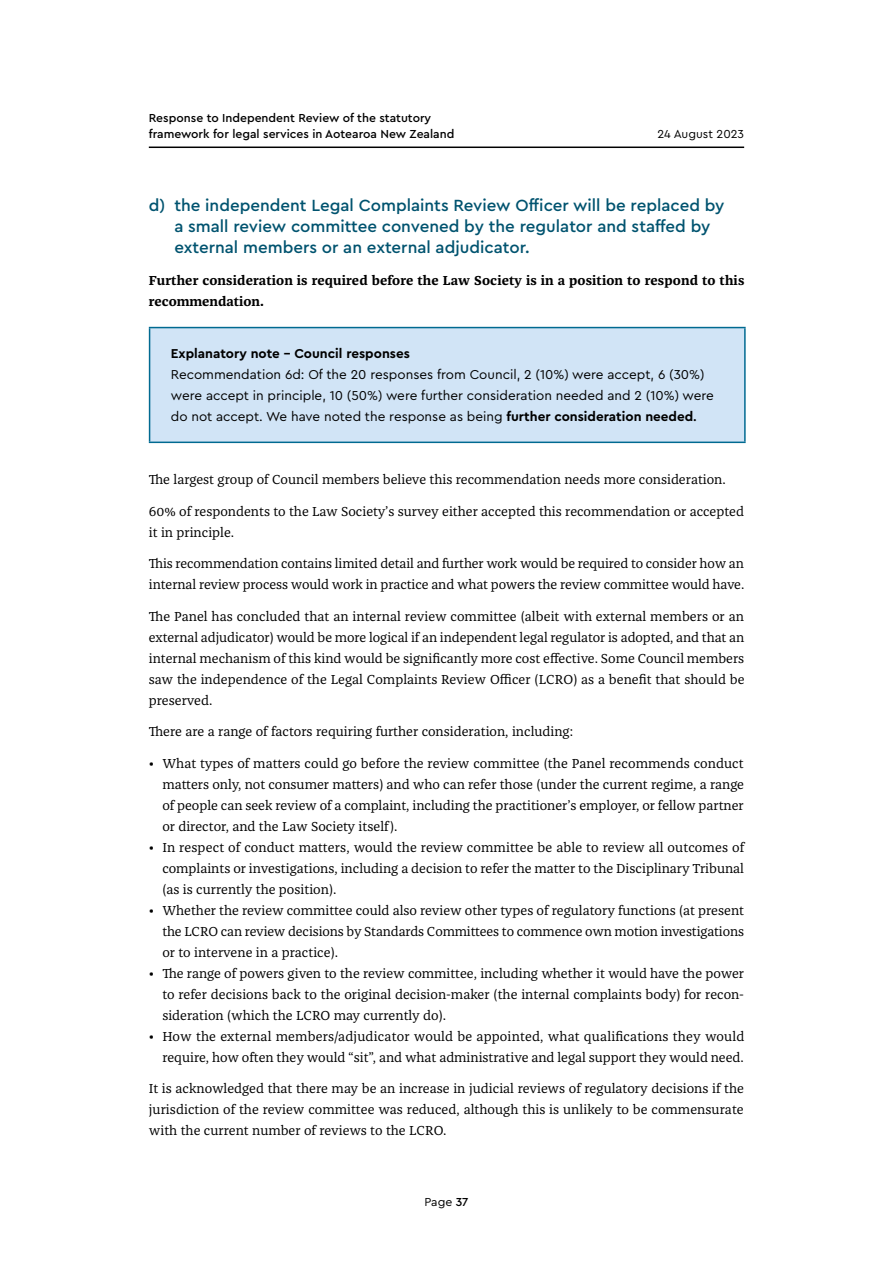
<style>
.page{position:relative;width:893px;height:1263px;background:#fff}
.page>*{position:absolute;margin:0;border:0;box-sizing:border-box;transform-origin:0 0}
.t1{font:500 16.95px/21px "Cera PRO";color:#00536f}
.Body__Serif{font:13.5px/21px "Franziska Pro";color:#000;text-align:justify}
.Table_text{font:13.5px/21px "Cera PRO";color:#000}
.Body__Serif-2{font:700 13.5px/21px "Franziska Pro";letter-spacing:.01em;color:#000}
.Table_text-2{font:700 13.5px "Cera PRO";color:#000}
.t2{font:500 12.15px/15.8px "Cera PRO";color:#000}
.t3{font:12.15px "Cera PRO";color:#000}
.s1{font-weight:700}
.s2{font-weight:500}
</style>
<div class="page">
<hr style="left:149px;top:147px;width:595px;height:1px;background:#000">
<div style="left:150px;top:328px;width:595px;height:114px;background:#d1e4f6"></div>
<hr style="left:149px;top:327px;width:597px;height:1px;background:#006a91">
<hr style="left:149px;top:328px;width:1px;height:114px;background:#006a91">
<hr style="left:744px;top:328px;width:2px;height:114px;background:#006a91">
<hr style="left:149px;top:442px;width:597px;height:1px;background:#006a91">
<p class="t2" style="left:149px;top:109px;width:307px">Response to Independent Review of the statutory framework for legal services in Aotearoa New Zealand</p>
<p class="t3" style="left:657px;top:125px;width:88px">24 August 2023</p>
<p class="t1" style="left:174px;top:194px;width:552px;text-indent:-26px">d) the independent Legal Complaints Review Officer will be replaced by a small review committee convened by the regulator and staffed by external members or an external adjudicator.</p>
<p class="Body__Serif-2" style="left:149px;top:269px;width:597px">Further consideration is required before the Law Society is in a position to respond to this recommendation.</p>
<p class="Table_text-2" style="left:171px;top:345px;width:241px">Explanatory note – Council responses</p>
<p class="Table_text" style="left:171px;top:363px;width:545px">Recommendation 6d: Of the 20 responses from Council, 2 (10%) were accept, 6 (30%) were accept in principle, 10 (50%) were further consideration needed and 2 (10%) were do not accept. We have noted the response as being <span class="s1">further consideration needed</span><span class="s2">.</span></p>
<p class="Body__Serif" style="left:149px;top:469px;width:578px">The largest group of Council members believe this recommendation needs more consideration.</p>
<p class="Body__Serif" style="left:149px;top:500px;width:597px">60% of respondents to the Law Society’s survey either accepted this recommendation or accepted it in principle.</p>
<p class="Body__Serif" style="left:149px;top:553px;width:597px">This recommendation contains limited detail and further work would be required to consider how an internal review process would work in practice and what powers the review committee would have.</p>
<p class="Body__Serif" style="left:149px;top:605px;width:597px">The Panel has concluded that an internal review committee (albeit with external members or an external adjudicator) would be more logical if an independent legal regulator is adopted, and that an internal mechanism of this kind would be significantly more cost effective. Some Council members saw the independence of the Legal Complaints Review Officer (LCRO) as a benefit that should be preserved.</p>
<p class="Body__Serif" style="left:149px;top:721px;width:426px">There are a range of factors requiring further consideration, including:</p>
<p class="Body__Serif" style="left:162px;top:752px;width:583px;text-indent:-14px">• What types of matters could go before the review committee (the Panel recommends conduct matters only, not consumer matters) and who can refer those (under the current regime, a range of people can seek review of a complaint, including the practitioner’s employer, or fellow partner or director, and the Law Society itself).</p>
<p class="Body__Serif" style="left:162px;top:836px;width:583px;text-indent:-14px">• In respect of conduct matters, would the review committee be able to review all outcomes of complaints or investigations, including a decision to refer the matter to the Disciplinary Tribunal (as is currently the position).</p>
<p class="Body__Serif" style="left:162px;top:899px;width:583px;text-indent:-14px">• Whether the review committee could also review other types of regulatory functions (at present the LCRO can review decisions by Standards Committees to commence own motion investigations or to intervene in a practice).</p>
<p class="Body__Serif" style="left:162px;top:962px;width:583px;text-indent:-14px">• The range of powers given to the review committee, including whether it would have the power to refer decisions back to the original decision-maker (the internal complaints body) for recon&shy;sideration (which the LCRO may currently do).</p>
<p class="Body__Serif" style="left:149px;top:1025px;width:597px;text-align:right">• How the external members/adjudicator would be appointed, what qualifications they would require, how often they would “sit”, and what administrative and legal support they would need.</p>
<p class="Body__Serif" style="left:149px;top:1078px;width:597px">It is acknowledged that there may be an increase in judicial reviews of regulatory decisions if the jurisdiction of the review committee was reduced, although this is unlikely to be commensurate with the current number of reviews to the LCRO.</p>
<p class="t3" style="left:424px;top:1194px;width:46px">Page <span class="s2">37</span></p>
</div>
